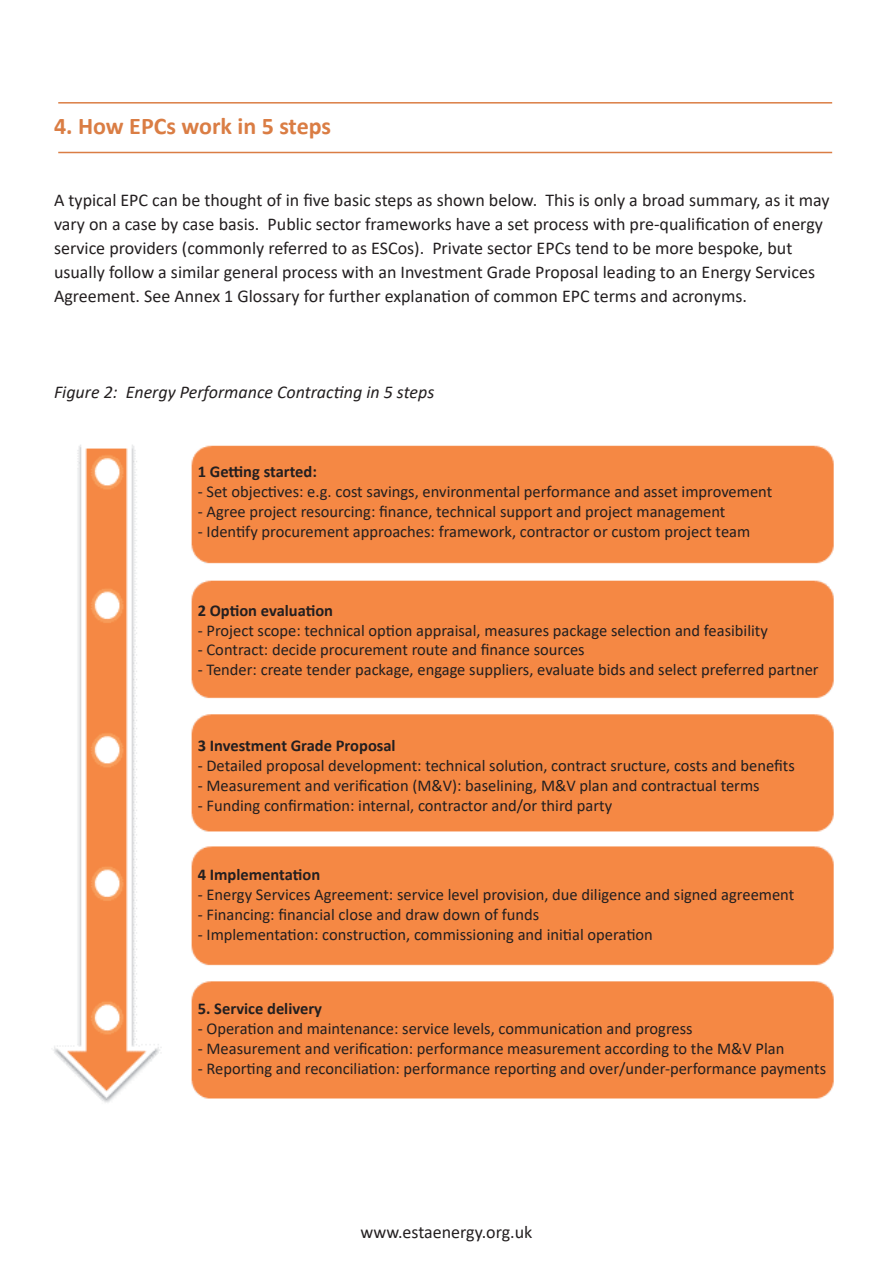
<style>
.page{position:relative;width:893px;height:1263px;background:#fff}
.page>*{position:absolute;margin:0;border:0;box-sizing:border-box;transform-origin:0 0}
.t1{font:700 24px "Calibri";color:#da7d44}
.t2{font:18px/24px "Calibri";color:#231f20}
.t3{font:italic 18px "Calibri";color:#231f20}
.t4{font:16.5px "Calibri";color:#231f20}
.t5{font:700 16.5px "Calibri";color:#231f20}
</style>
<div class="page">
<img style="left:53px;top:445px;width:781px;height:658px">
<hr style="left:58px;top:102px;width:774px;height:2px;background:#da7d44">
<hr style="left:58px;top:152px;width:774px;height:1px;background:#da7d44">
<h1 class="t1" style="left:54px;top:109px;width:279px">4. How EPCs work in 5 steps</h1>
<p class="t2" style="left:54px;top:187px;width:777px">A typical EPC can be thought of in five basic steps as shown below. This is only a broad summary, as it may vary on a case by case basis. Public sector frameworks have a set process with pre-qualification of energy service providers (commonly referred to as ESCos). Private sector EPCs tend to be more bespoke, but usually follow a similar general process with an Investment Grade Proposal leading to an Energy Services Agreement. See Annex 1 Glossary for further explanation of common EPC terms and acronyms.</p>
<p class="t3" style="left:54px;top:379px;width:382px">Figure 2: Energy Performance Contracting in 5 steps</p>
<p class="t5" style="left:198px;top:460px;width:121px">1 Getting started:</p>
<p class="t4" style="left:198px;top:480px;width:576px">- Set objectives: e.g. cost savings, environmental performance and asset improvement</p>
<p class="t4" style="left:198px;top:500px;width:529px">- Agree project resourcing: finance, technical support and project management</p>
<p class="t4" style="left:198px;top:520px;width:554px">- Identify procurement approaches: framework, contractor or custom project team</p>
<p class="t5" style="left:198px;top:599px;width:137px">2 Option evaluation</p>
<p class="t4" style="left:198px;top:619px;width:572px">- Project scope: technical option appraisal, measures package selection and feasibility</p>
<p class="t4" style="left:198px;top:638px;width:388px">- Contract: decide procurement route and finance sources</p>
<p class="t4" style="left:198px;top:658px;width:622px">- Tender: create tender package, engage suppliers, evaluate bids and select preferred partner</p>
<p class="t5" style="left:198px;top:734px;width:199px">3 Investment Grade Proposal</p>
<p class="t4" style="left:198px;top:754px;width:599px">- Detailed proposal development: technical solution, contract sructure, costs and benefits</p>
<p class="t4" style="left:198px;top:774px;width:563px">- Measurement and verification (M&amp;V): baselining, M&amp;V plan and contractual terms</p>
<p class="t4" style="left:198px;top:793px;width:416px">- Funding confirmation: internal, contractor and/or third party</p>
<p class="t5" style="left:198px;top:863px;width:124px">4 Implementation</p>
<p class="t4" style="left:198px;top:883px;width:598px">- Energy Services Agreement: service level provision, due diligence and signed agreement</p>
<p class="t4" style="left:198px;top:903px;width:343px">- Financing: financial close and draw down of funds</p>
<p class="t4" style="left:198px;top:923px;width:457px">- Implementation: construction, commissioning and initial operation</p>
<p class="t5" style="left:198px;top:997px;width:126px">5. Service delivery</p>
<p class="t4" style="left:198px;top:1017px;width:496px">- Operation and maintenance: service levels, communication and progress</p>
<p class="t4" style="left:198px;top:1037px;width:588px">- Measurement and verification: performance measurement according to the M&amp;V Plan</p>
<p class="t4" style="left:198px;top:1057px;width:630px">- Reporting and reconciliation: performance reporting and over/under-performance payments</p>
<p class="t2" style="left:360px;top:1220px;width:173px">www.estaenergy.org.uk</p>
</div>
